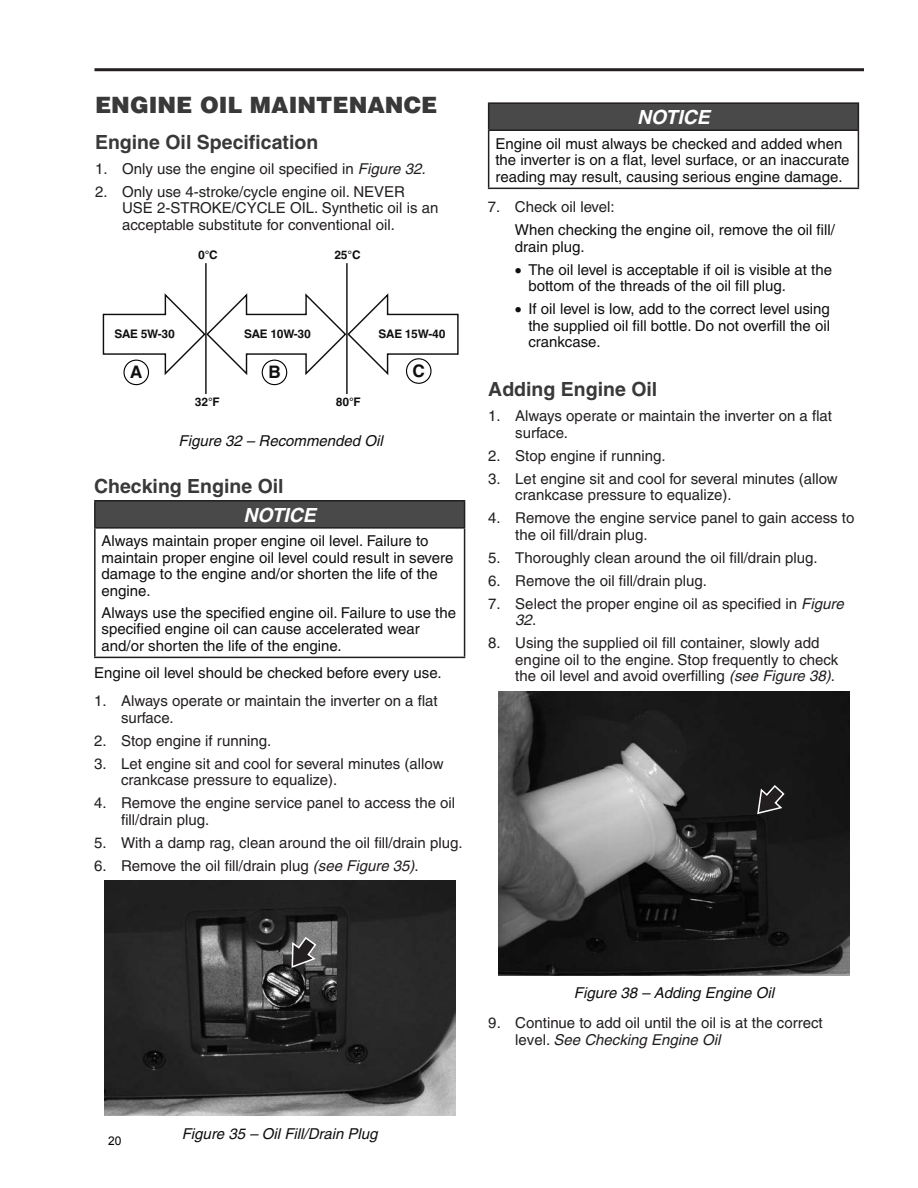
<style>
.page{position:relative;width:918px;height:1188px;background:#fff}
.page>*{position:absolute;margin:0;border:0;box-sizing:border-box;transform-origin:0 0}
.t1{font:900 22.5px "Helvetica";color:#393939}
.t2{font:700 19.5px "Helvetica";color:#393939}
.t3{font:italic 700 19.5px "Helvetica";letter-spacing:-.005em;color:#fff}
.t4{font:700 17.25px "Helvetica World";color:#0f0f0f}
.t5{font:15px/16.5px "Helvetica";color:#231f20}
.t6{font:15px/16.5px "Helvetica";color:#0f0f0f}
.t7{font:italic 15px "Helvetica";color:#0f0f0f}
.t8{font:12px "Arial";color:#000}
.t9{font:700 11.85px "Helvetica World";letter-spacing:-.02em;color:#0f0f0f}
.s1{font-style:italic}
</style>
<div class="page">
<hr style="left:94px;top:68px;width:770px;height:3px;background:#231f20">
<svg style="left:103px;top:293px;width:356px;height:84px"></svg>
<div style="left:262px;top:360px;width:25px;height:25px;background:#fff;border-radius:50%"></div>
<div style="left:262px;top:360px;width:25px;height:25px;border:1px solid #000;border-radius:50%"></div>
<div style="left:407px;top:359px;width:24px;height:24px;background:#fff;border-radius:50%"></div>
<div style="left:406px;top:358px;width:26px;height:26px;border:1px solid #000;border-radius:50%"></div>
<div style="left:124px;top:360px;width:24px;height:25px;background:#fff;border-radius:50%"></div>
<div style="left:123px;top:360px;width:26px;height:25px;border:1px solid #000;border-radius:50%"></div>
<hr style="left:205px;top:263px;width:2px;height:131px;background:#0f0f0f">
<hr style="left:346px;top:263px;width:2px;height:131px;background:#0f0f0f">
<div style="left:95px;top:501px;width:370px;height:27px;background:#494949"></div>
<hr style="left:94px;top:500px;width:371px;height:2px;background:#231f20">
<hr style="left:94px;top:502px;width:2px;height:25px;background:#231f20">
<svg style="left:464px;top:502px;width:1px;height:25px"></svg>
<hr style="left:94px;top:527px;width:371px;height:2px;background:#231f20">
<hr style="left:94px;top:529px;width:2px;height:128px;background:#231f20">
<hr style="left:464px;top:529px;width:1px;height:128px;background:#231f20">
<hr style="left:94px;top:657px;width:371px;height:1px;background:#231f20">
<img style="left:104px;top:881px;width:351px;height:235px">
<svg style="left:291px;top:936px;width:26px;height:33px"></svg>
<div style="left:489px;top:103px;width:369px;height:27px;background:#494949"></div>
<hr style="left:488px;top:102px;width:371px;height:2px;background:#231f20">
<svg style="left:488px;top:104px;width:1px;height:25px"></svg>
<svg style="left:858px;top:104px;width:1px;height:25px"></svg>
<hr style="left:488px;top:129px;width:371px;height:2px;background:#231f20">
<hr style="left:488px;top:131px;width:1px;height:57px;background:#231f20">
<hr style="left:858px;top:131px;width:1px;height:57px;background:#231f20">
<hr style="left:488px;top:188px;width:371px;height:1px;background:#231f20">
<img style="left:498px;top:691px;width:351px;height:284px">
<svg style="left:756px;top:784px;width:30px;height:31px"></svg>
<h1 class="t1" style="left:95px;top:90px;width:344px">ENGINE OIL MAINTENANCE</h1>
<h2 class="t2" style="left:95px;top:130px;width:225px">Engine Oil Specification</h2>
<p class="t5" style="left:95px;top:160px;width:332px">1. Only use the engine oil specified in <span class="s1">Figure 32.</span></p>
<p class="t5" style="left:122px;top:183px;width:318px;text-indent:-27px">2. Only use 4-stroke/cycle engine oil. NEVER<br>USE 2-STROKE/CYCLE OIL. Synthetic oil is an acceptable substitute for conventional oil.</p>
<p class="t9" style="left:198px;top:248px;width:21px">0°C</p>
<p class="t9" style="left:334px;top:248px;width:28px">25°C</p>
<p class="t9" style="left:115px;top:327px;width:62px">SAE 5W-30</p>
<p class="t9" style="left:244px;top:327px;width:68px">SAE 10W-30</p>
<p class="t9" style="left:379px;top:327px;width:68px">SAE 15W-40</p>
<p class="t4" style="left:130px;top:362px;width:14px">A</p>
<p class="t4" style="left:268px;top:362px;width:14px">B</p>
<p class="t4" style="left:412px;top:361px;width:14px">C</p>
<p class="t9" style="left:195px;top:395px;width:26px">32°F</p>
<p class="t9" style="left:336px;top:395px;width:26px">80°F</p>
<p class="t7" style="left:179px;top:432px;width:206px">Figure 32 – Recommended Oil</p>
<h2 class="t2" style="left:94px;top:475px;width:191px">Checking Engine Oil</h2>
<h2 class="t3" style="left:243px;top:503px;width:74px">NOTICE</h2>
<p class="t6" style="left:102px;top:533px;width:353px">Always maintain proper engine oil level. Failure to maintain proper engine oil level could result in severe damage to the engine and/or shorten the life of the engine.</p>
<p class="t6" style="left:102px;top:604px;width:356px">Always use the specified engine oil. Failure to use the specified engine oil can cause accelerated wear and/or shorten the life of the engine.</p>
<p class="t6" style="left:94px;top:664px;width:349px">Engine oil level should be checked before every use.</p>
<p class="t5" style="left:121px;top:693px;width:318px;text-indent:-27px">1. Always operate or maintain the inverter on a flat surface.</p>
<p class="t5" style="left:94px;top:732px;width:179px">2. Stop engine if running.</p>
<p class="t5" style="left:121px;top:755px;width:324px;text-indent:-27px">3. Let engine sit and cool for several minutes (allow crankcase pressure to equalize).</p>
<p class="t5" style="left:121px;top:795px;width:336px;text-indent:-27px">4. Remove the engine service panel to access the oil fill/drain plug.</p>
<p class="t5" style="left:94px;top:834px;width:370px">5. With a damp rag, clean around the oil fill/drain plug.</p>
<p class="t5" style="left:94px;top:857px;width:326px">6. Remove the oil fill/drain plug <span class="s1">(see Figure 35)</span>.</p>
<h2 class="t3" style="left:637px;top:105px;width:74px">NOTICE</h2>
<p class="t6" style="left:495px;top:135px;width:356px">Engine oil must always be checked and added when the inverter is on a flat, level surface, or an inaccurate reading may result, causing serious engine damage.</p>
<p class="t5" style="left:488px;top:199px;width:128px">7. Check oil level:</p>
<p class="t6" style="left:515px;top:221px;width:322px">When checking the engine oil, remove the oil fill/ drain plug.</p>
<p class="t6" style="left:528px;top:261px;width:305px;text-indent:-14px">• The oil level is acceptable if oil is visible at the bottom of the threads of the oil fill plug.</p>
<p class="t6" style="left:528px;top:301px;width:303px;text-align:justify;text-indent:-14px">• If oil level is low, add to the correct level using the supplied oil fill bottle. Do not overfill the oil crankcase.</p>
<h2 class="t2" style="left:488px;top:377px;width:171px">Adding Engine Oil</h2>
<p class="t5" style="left:515px;top:408px;width:318px;text-indent:-27px">1. Always operate or maintain the inverter on a flat surface.</p>
<p class="t5" style="left:488px;top:447px;width:179px">2. Stop engine if running.</p>
<p class="t5" style="left:515px;top:470px;width:324px;text-indent:-27px">3. Let engine sit and cool for several minutes (allow crankcase pressure to equalize).</p>
<p class="t5" style="left:515px;top:510px;width:341px;text-indent:-27px">4. Remove the engine service panel to gain access to the oil fill/drain plug.</p>
<p class="t5" style="left:488px;top:549px;width:331px">5. Thoroughly clean around the oil fill/drain plug.</p>
<p class="t5" style="left:488px;top:572px;width:220px">6. Remove the oil fill/drain plug.</p>
<p class="t5" style="left:515px;top:595px;width:330px;text-indent:-27px">7. Select the proper engine oil as specified in <span class="s1">Figure<br>32</span>.</p>
<p class="t5" style="left:515px;top:635px;width:324px;text-indent:-27px">8. Using the supplied oil fill container, slowly add engine oil to the engine. Stop frequently to check the oil level and avoid overfilling <span class="s1">(see Figure 38)</span>.</p>
<p class="t8" style="left:108px;top:1133px;width:15px">20</p>
<p class="t7" style="left:182px;top:1125px;width:197px">Figure 35 – Oil Fill/Drain Plug</p>
<p class="t7" style="left:574px;top:984px;width:202px">Figure 38 – Adding Engine Oil</p>
<p class="t5" style="left:515px;top:1015px;width:309px;text-indent:-27px">9. Continue to add oil until the oil is at the correct level. <span class="s1">See Checking Engine Oil</span></p>
</div>
